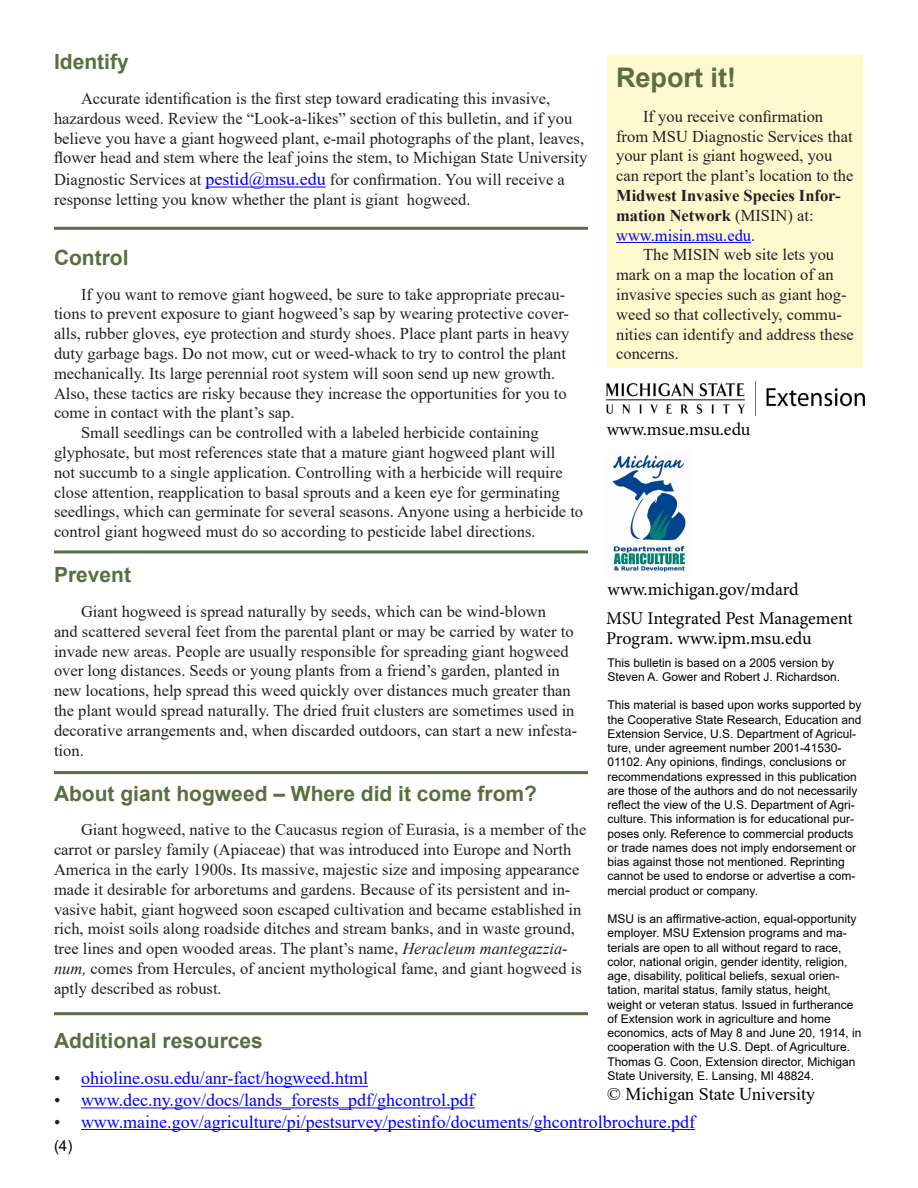
<style>
.page{position:relative;width:918px;height:1188px;background:#fff}
.page>*{position:absolute;margin:0;border:0;box-sizing:border-box;transform-origin:0 0}
.subtitle-hogweed{font:700 27px "Arial";color:#5a6e41}
.subtitle-hogweed-2{font:700 21px "Arial";color:#5a6e41}
.t1{font:18px "Times New Roman";color:#00f}
.t2{font:18px/19.5px "Minion Pro";letter-spacing:-.005em;color:#000}
.t3{font:18px "Times New Roman";color:#000}
.text-hogweed{font:16.5px/19.8px "Times New Roman";color:#231f20}
.t4{font:15px "Arial";color:#000}
.Guide_text{font:12px/14.2px "Arial";color:#000}
.s1{font-size:18px;color:#00f}
.s2{font-weight:700}
.s3{color:#00f}
.s4{font-style:italic}
.s5{color:#231f20}
</style>
<div class="page">
<div style="left:607px;top:55px;width:256px;height:313px;background:#fff9cf"></div>
<hr style="left:206px;top:187px;width:120px;height:1px;background:#00f">
<hr style="left:81px;top:1086px;width:287px;height:1px;background:#00f">
<hr style="left:81px;top:1107px;width:394px;height:1px;background:#00f">
<hr style="left:81px;top:1129px;width:614px;height:1px;background:#00f">
<hr style="left:616px;top:242px;width:135px;height:1px;background:#00f">
<hr style="left:54px;top:227px;width:534px;height:3px;background:#5a6e41">
<hr style="left:54px;top:550px;width:534px;height:3px;background:#5a6e41">
<hr style="left:54px;top:771px;width:534px;height:3px;background:#5a6e41">
<hr style="left:54px;top:1012px;width:534px;height:3px;background:#5a6e41">
<img style="left:607px;top:382px;width:258px;height:33px">
<img style="left:612px;top:455px;width:74px;height:117px">
<p class="subtitle-hogweed-2" style="left:54px;top:47px;width:76px">Identify</p>
<p class="text-hogweed" style="left:54px;top:88px;width:535px;text-indent:27px">Accurate identification is the first step toward eradicating this invasive, hazardous weed. Review the “Look-a-likes” section of this bulletin, and if you believe you have a giant hogweed plant, e-mail photographs of the plant, leaves, flower head and stem where the leaf joins the stem, to Michigan State University</p>
<p class="text-hogweed" style="left:54px;top:169px;width:512px">Diagnostic Services at <span class="s1">pestid@msu.edu</span> for confirmation. You will receive a response letting you know whether the plant is giant hogweed.</p>
<p class="subtitle-hogweed" style="left:616px;top:59px;width:121px">Report it!</p>
<p class="text-hogweed" style="left:616px;top:106px;width:239px;text-indent:27px">If you receive confirmation from MSU Diagnostic Services that your plant is giant hogweed, you can report the plant’s location to the<br><span class="s2">Midwest Invasive Species Infor&shy;mation Network</span> (MISIN) at: <span class="s3">www.misin.msu.edu</span>.</p>
<p class="text-hogweed" style="left:616px;top:244px;width:239px;text-indent:27px">The MISIN web site lets you mark on a map the location of an invasive species such as giant hog&shy;weed so that collectively, commu&shy;nities can identify and address these concerns.</p>
<p class="subtitle-hogweed-2" style="left:54px;top:243px;width:76px">Control</p>
<p class="text-hogweed" style="left:54px;top:284px;width:517px;text-indent:27px">If you want to remove giant hogweed, be sure to take appropriate precau&shy;tions to prevent exposure to giant hogweed’s sap by wearing protective cover&shy;alls, rubber gloves, eye protection and sturdy shoes. Place plant parts in heavy duty garbage bags. Do not mow, cut or weed-whack to try to control the plant mechanically. Its large perennial root system will soon send up new growth.<br>Also, these tactics are risky because they increase the opportunities for you to come in contact with the plant’s sap.</p>
<p class="text-hogweed" style="left:54px;top:422px;width:531px;text-indent:27px">Small seedlings can be controlled with a labeled herbicide containing glyphosate, but most references state that a mature giant hogweed plant will<br>not succumb to a single application. Controlling with a herbicide will require close attention, reapplication to basal sprouts and a keen eye for germinating seedlings, which can germinate for several seasons. Anyone using a herbicide to control giant hogweed must do so according to pesticide label directions.</p>
<p class="subtitle-hogweed-2" style="left:54px;top:560px;width:79px">Prevent</p>
<p class="text-hogweed" style="left:54px;top:601px;width:525px;text-indent:27px">Giant hogweed is spread naturally by seeds, which can be wind-blown<br>and scattered several feet from the parental plant or may be carried by water to invade new areas. People are usually responsible for spreading giant hogweed over long distances. Seeds or young plants from a friend’s garden, planted in new locations, help spread this weed quickly over distances much greater than the plant would spread naturally. The dried fruit clusters are sometimes used in decorative arrangements and, when discarded outdoors, can start a new infesta&shy;tion.</p>
<p class="subtitle-hogweed-2" style="left:54px;top:779px;width:485px">About giant hogweed – Where did it come from?</p>
<p class="text-hogweed" style="left:54px;top:820px;width:534px;text-indent:27px">Giant hogweed, native to the Caucasus region of Eurasia, is a member of the carrot or parsley family (Apiaceae) that was introduced into Europe and North America in the early 1900s. Its massive, majestic size and imposing appearance made it desirable for arboretums and gardens. Because of its persistent and in&shy;vasive habit, giant hogweed soon escaped cultivation and became established in rich, moist soils along roadside ditches and stream banks, and in waste ground, tree lines and open wooded areas. The plant’s name, <span class="s4">Heracleum mantegazzia&shy;num,</span> comes from Hercules, of ancient mythological fame, and giant hogweed is aptly described as robust.</p>
<p class="subtitle-hogweed-2" style="left:54px;top:1026px;width:210px">Additional resources</p>
<p class="t1" style="left:54px;top:1066px;width:316px"><span class="s5">•</span> ohioline.osu.edu/anr-fact/hogweed.html</p>
<p class="t1" style="left:54px;top:1087px;width:422px"><span class="s5">•</span> www.dec.ny.gov/docs/lands_forests_pdf/ghcontrol.pdf</p>
<p class="t1" style="left:54px;top:1109px;width:643px"><span class="s5">•</span> www.maine.gov/agriculture/pi/pestsurvey/pestinfo/documents/ghcontrolbrochure.pdf</p>
<p class="t2" style="left:607px;top:419px;width:145px">www.msue.msu.edu</p>
<p class="t2" style="left:608px;top:579px;width:193px">www.michigan.gov/mdard</p>
<p class="t2" style="left:606px;top:609px;width:249px">MSU Integrated Pest Management<br>Program. www.ipm.msu.edu</p>
<p class="Guide_text" style="left:608px;top:655px;width:234px">This bulletin is based on a 2005 version by<br>Steven A. Gower and Robert J. Richardson.</p>
<p class="Guide_text" style="left:608px;top:698px;width:256px">This material is based upon works supported by the Cooperative State Research, Education and Extension Service, U.S. Department of Agricul&shy;ture, under agreement number 2001-41530- 01102. Any opinions, findings, conclusions or recommendations expressed in this publication are those of the authors and do not necessarily reflect the view of the U.S. Department of Agri&shy;culture. This information is for educational pur&shy;poses only. Reference to commercial products or trade names does not imply endorsement or bias against those not mentioned. Reprinting cannot be used to endorse or advertise a com&shy;mercial product or company.</p>
<p class="Guide_text" style="left:608px;top:912px;width:256px">MSU is an affirmative-action, equal-opportunity employer. MSU Extension programs and ma&shy;terials are open to all without regard to race, color, national origin, gender identity, religion, age, disability, political beliefs, sexual orien&shy;tation, marital status, family status, height, weight or veteran status. Issued in furtherance of Extension work in agriculture and home economics, acts of May 8 and June 20, 1914, in cooperation with the U.S. Dept. of Agriculture.<br>Thomas G. Coon, Extension director, Michigan State University, E. Lansing, MI 48824.</p>
<p class="t3" style="left:607px;top:1081px;width:210px">© Michigan State University</p>
<p class="t4" style="left:54px;top:1136px;width:20px">(4)</p>
</div>
